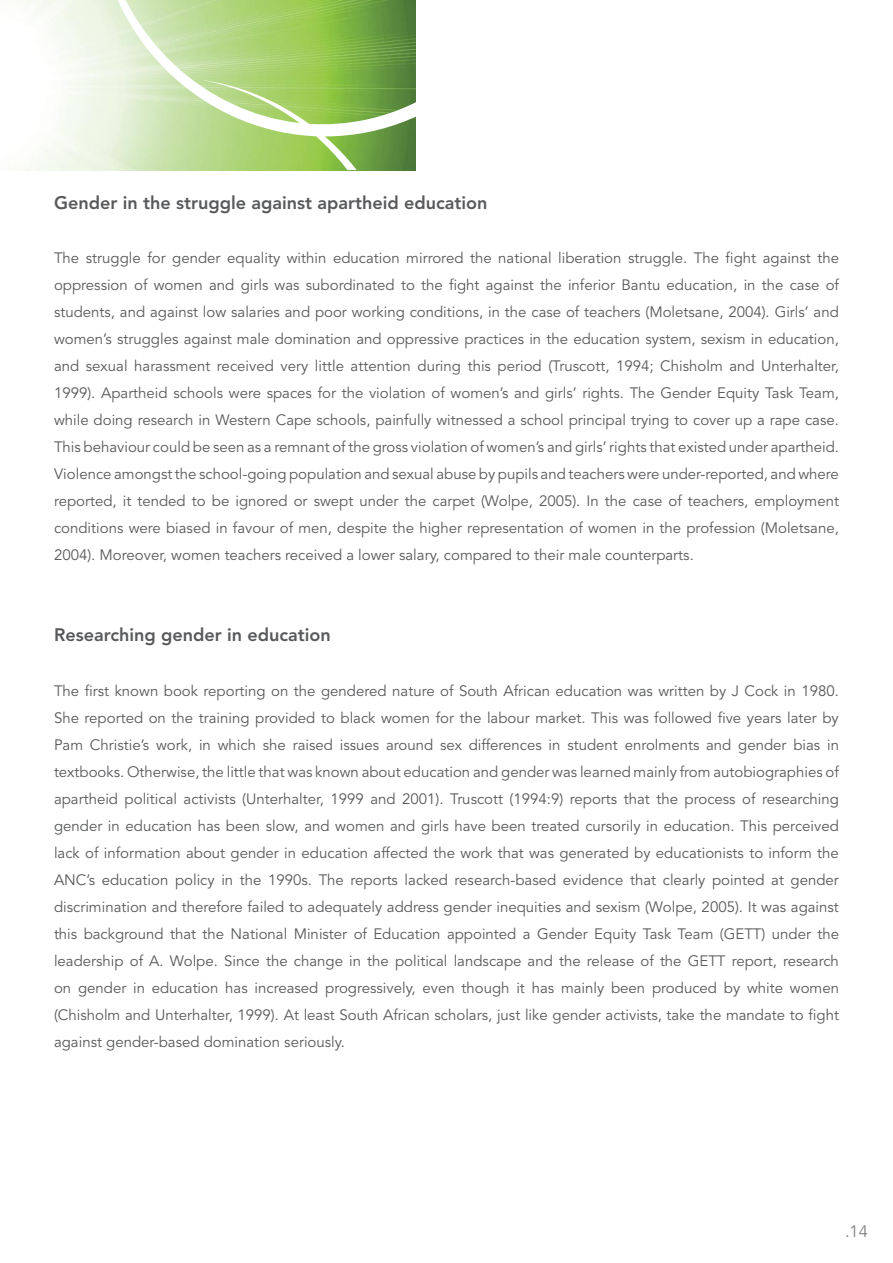
<style>
.page{position:relative;width:893px;height:1263px;background:#fff}
.page>*{position:absolute;margin:0;border:0;box-sizing:border-box;transform-origin:0 0}
.t1{font:800 18px "Avenir LT Std";color:#58595b}
.t2{font:16.5px "Avenir LT Std";color:#808285}
.t3{font:15px/27px "Avenir LT Std";color:#58595b;text-align:justify}
</style>
<div class="page">
<svg style="left:57px;top:0;width:359px;height:170px"></svg>
<p class="t1" style="left:54px;top:193px;width:435px">Gender in the struggle against apartheid education</p>
<p class="t3" style="left:54px;top:245px;width:787px">The struggle for gender equality within education mirrored the national liberation struggle. The fight against the oppression of women and girls was subordinated to the fight against the inferior Bantu education, in the case of students, and against low salaries and poor working conditions, in the case of teachers (Moletsane, 2004). Girls’ and women’s struggles against male domination and oppressive practices in the education system, sexism in education, and sexual harassment received very little attention during this period (Truscott, 1994; Chisholm and Unterhalter, 1999). Apartheid schools were spaces for the violation of women’s and girls’ rights. The Gender Equity Task Team, while doing research in Western Cape schools, painfully witnessed a school principal trying to cover up a rape case.<br>This behaviour could be seen as a remnant of the gross violation of women’s and girls’ rights that existed under apartheid.<br>Violence amongst the school-going population and sexual abuse by pupils and teachers were under-reported, and where reported, it tended to be ignored or swept under the carpet (Wolpe, 2005). In the case of teachers, employment conditions were biased in favour of men, despite the higher representation of women in the profession (Moletsane, 2004). Moreover, women teachers received a lower salary, compared to their male counterparts.</p>
<p class="t1" style="left:54px;top:625px;width:278px">Researching gender in education</p>
<p class="t3" style="left:54px;top:677px;width:786px">The first known book reporting on the gendered nature of South African education was written by J Cock in 1980.<br>She reported on the training provided to black women for the labour market. This was followed five years later by Pam Christie’s work, in which she raised issues around sex differences in student enrolments and gender bias in textbooks. Otherwise, the little that was known about education and gender was learned mainly from autobiographies of apartheid political activists (Unterhalter, 1999 and 2001). Truscott (1994:9) reports that the process of researching gender in education has been slow, and women and girls have been treated cursorily in education. This perceived lack of information about gender in education affected the work that was generated by educationists to inform the ANC’s education policy in the 1990s. The reports lacked research-based evidence that clearly pointed at gender discrimination and therefore failed to adequately address gender inequities and sexism (Wolpe, 2005). It was against this background that the National Minister of Education appointed a Gender Equity Task Team (GETT) under the leadership of A. Wolpe. Since the change in the political landscape and the release of the GETT report, research on gender in education has increased progressively, even though it has mainly been produced by white women (Chisholm and Unterhalter, 1999). At least South African scholars, just like gender activists, take the mandate to fight against gender-based domination seriously.</p>
<p class="t2" style="left:845px;top:1222px;width:24px">.14</p>
</div>
